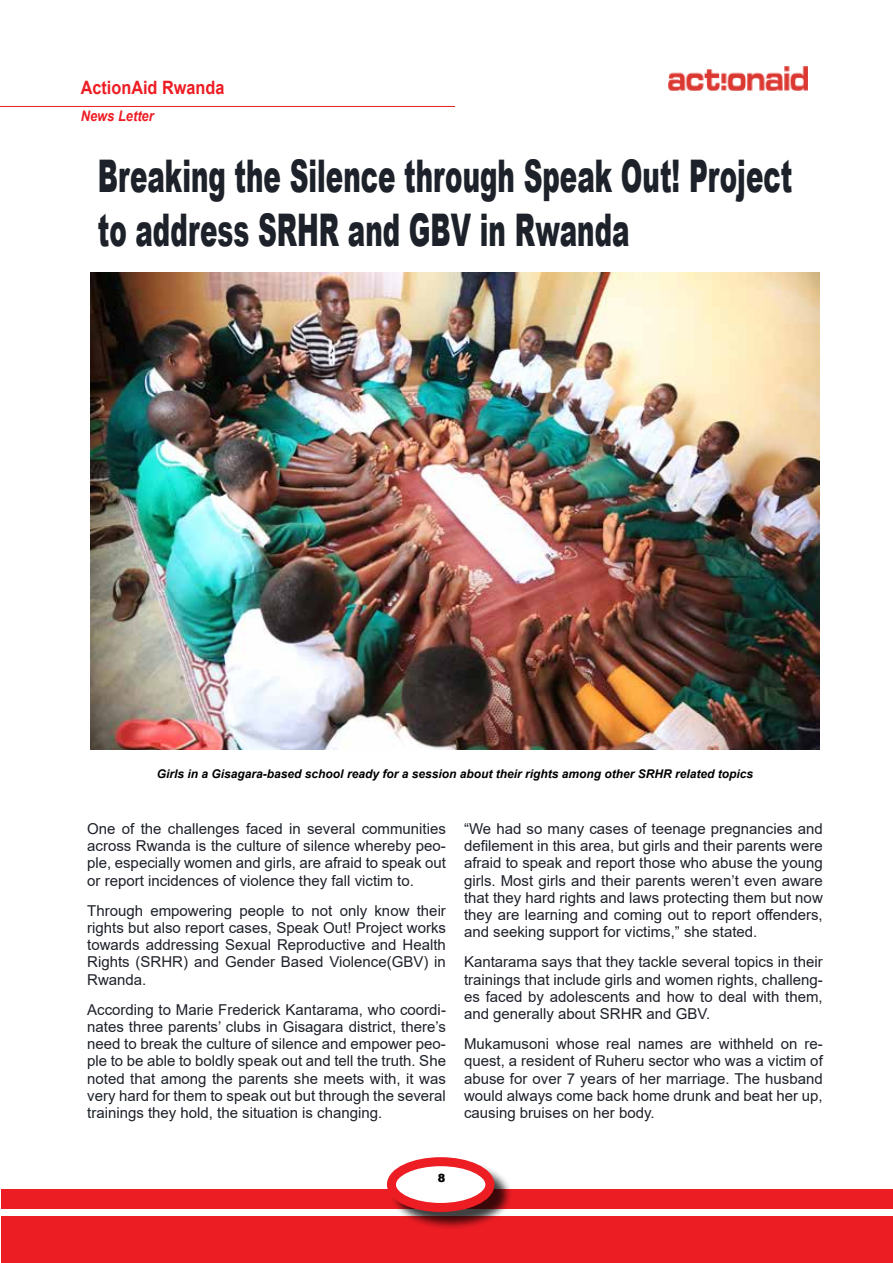
<style>
.page{position:relative;width:893px;height:1263px;background:#fff}
.page>*{position:absolute;margin:0;border:0;box-sizing:border-box;transform-origin:0 0}
.t1{font:900 45px/54px "Arial";color:#1d2129;scale:.58 1}
.t2{font:700 18.45px "Arial";color:#ed1d24;scale:.88 1}
.t3{font:15px/17.2px "Arial";color:#1d2129;text-align:justify}
.t4{font:italic 700 14.55px "Arial";color:#ed1d24;scale:.88 1}
.t5{font:italic 700 12px "Arial";color:#000}
.t6{font:900 11.4px "Arial";color:#000}
</style>
<div class="page">
<hr style="left:0;top:106px;width:455px;height:1px;background:#ed1d24">
<div style="left:1px;top:1189px;width:891px;height:20px;background:#ed1d24"></div>
<div style="left:1px;top:1216px;width:891px;height:46px;background:#ed1d24"></div>
<div style="left:389px;top:1159px;width:124px;height:72px;background:#000;opacity:.75"></div>
<svg style="left:391px;top:1162px;width:99px;height:45px"></svg>
<div style="left:387px;top:1157px;width:107px;height:55px;border:9px solid #ed1d24;border-radius:50%"></div>
<img style="left:669px;top:66px;width:139px;height:25px">
<img style="left:90px;top:272px;width:730px;height:478px">
<p class="t2" style="left:81px;top:75px;width:165px">ActionAid Rwanda</p>
<p class="t4" style="left:81px;top:107px;width:84px">News Letter</p>
<h1 class="t1" style="left:98px;top:147px;width:1199px">Breaking the Silence through Speak Out! Project to address SRHR and GBV in Rwanda</h1>
<p class="t5" style="left:157px;top:765px;width:598px">Girls in a Gisagara-based school ready for a session about their rights among other SRHR related topics</p>
<p class="t3" style="left:87px;top:820px;width:360px">One of the challenges faced in several communities across Rwanda is the culture of silence whereby peo&shy;ple, especially women and girls, are afraid to speak out or report incidences of violence they fall victim to.</p>
<p class="t3" style="left:87px;top:901px;width:360px">Through empowering people to not only know their rights but also report cases, Speak Out! Project works towards addressing Sexual Reproductive and Health Rights (SRHR) and Gender Based Violence(GBV) in Rwanda.</p>
<p class="t3" style="left:87px;top:1000px;width:360px">According to Marie Frederick Kantarama, who coordi&shy;nates three parents’ clubs in Gisagara district, there’s need to break the culture of silence and empower peo&shy;ple to be able to boldly speak out and tell the truth. She noted that among the parents she meets with, it was very hard for them to speak out but through the several trainings they hold, the situation is changing.</p>
<p class="t3" style="left:464px;top:820px;width:360px">“We had so many cases of teenage pregnancies and defilement in this area, but girls and their parents were afraid to speak and report those who abuse the young girls. Most girls and their parents weren’t even aware that they hard rights and laws protecting them but now they are learning and coming out to report offenders, and seeking support for victims,” she stated.</p>
<p class="t3" style="left:464px;top:953px;width:360px">Kantarama says that they tackle several topics in their trainings that include girls and women rights, challeng&shy;es faced by adolescents and how to deal with them, and generally about SRHR and GBV.</p>
<p class="t3" style="left:464px;top:1035px;width:360px">Mukamusoni whose real names are withheld on re&shy;quest, a resident of Ruheru sector who was a victim of abuse for over 7 years of her marriage. The husband would always come back home drunk and beat her up, causing bruises on her body.</p>
<p class="t6" style="left:438px;top:1170px;width:9px">8</p>
</div>
